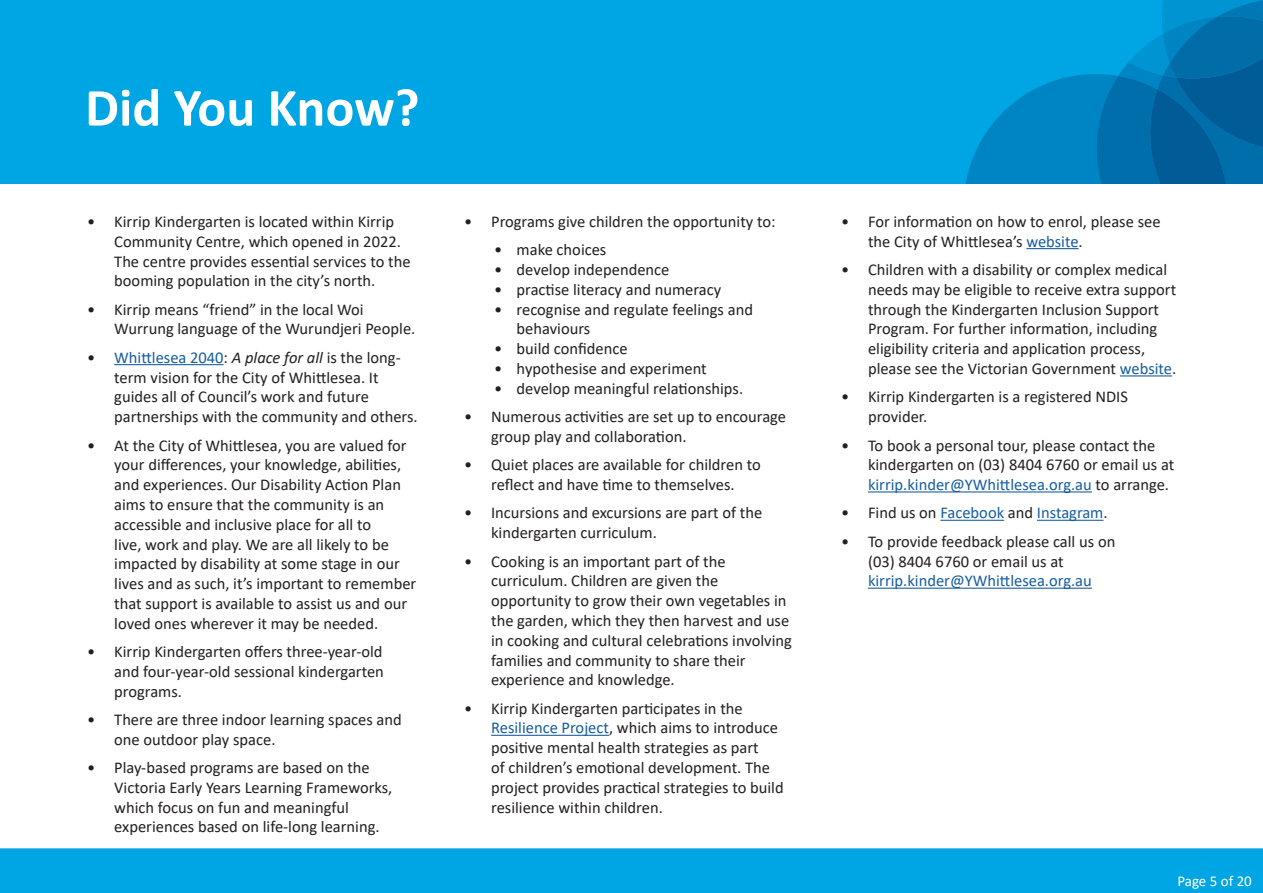
<style>
.page{position:relative;width:1263px;height:893px;background:#fff}
.page>*{position:absolute;margin:0;border:0;box-sizing:border-box;transform-origin:0 0}
.t1{font:700 54px "Calibri";color:#fff}
.t2{font:16.5px/19.8px "Calibri";color:#231f20}
.t3{font:16.5px "Calibri";color:#175d9e}
.t4{font:15px "Calibri";color:#fff}
.s1{color:#175d9e}
.s2{font-style:italic}
.s3{color:#231f20}
</style>
<div class="page">
<div style="left:0;top:0;width:1263px;height:184px;background:#00a5e3"></div>
<svg style="left:966px;top:0;width:297px;height:184px"></svg>
<hr style="left:114px;top:364px;width:110px;height:1px;background:#175d9e">
<div style="left:0;top:848px;width:1263px;height:45px;background:#00a5e3"></div>
<hr style="left:491px;top:735px;width:118px;height:1px;background:#175d9e">
<hr style="left:1026px;top:248px;width:53px;height:1px;background:#175d9e">
<hr style="left:1120px;top:375px;width:52px;height:1px;background:#175d9e">
<hr style="left:868px;top:491px;width:224px;height:1px;background:#175d9e">
<hr style="left:940px;top:520px;width:64px;height:1px;background:#175d9e">
<hr style="left:1037px;top:520px;width:66px;height:1px;background:#175d9e">
<hr style="left:868px;top:588px;width:224px;height:1px;background:#175d9e">
<p class="t1" style="left:85px;top:69px;width:336px">Did You Know?</p>
<p class="t2" style="left:114px;top:211px;width:298px;text-indent:-27px">• Kirrip Kindergarten is located within Kirrip Community Centre, which opened in 2022.<br>The centre provides essential services to the booming population in the city’s north.</p>
<p class="t2" style="left:114px;top:299px;width:303px;text-indent:-27px">• Kirrip means “friend” in the local Woi<br>Wurrung language of the Wurundjeri People.</p>
<p class="t2" style="left:114px;top:347px;width:305px;text-indent:-27px">• <span class="s1">Whittlesea 2040</span>: <span class="s2">A place for all</span> is the long&shy;term vision for the City of Whittlesea. It guides all of Council’s work and future partnerships with the community and others.</p>
<p class="t2" style="left:114px;top:435px;width:303px;text-indent:-27px">• At the City of Whittlesea, you are valued for your differences, your knowledge, abilities, and experiences. Our Disability Action Plan aims to ensure that the community is an accessible and inclusive place for all to<br>live, work and play. We are all likely to be impacted by disability at some stage in our lives and as such, it’s important to remember that support is available to assist us and our loved ones wherever it may be needed.</p>
<p class="t2" style="left:114px;top:641px;width:271px;text-align:justify;text-indent:-27px">• Kirrip Kindergarten offers three-year-old and four-year-old sessional kindergarten programs.</p>
<p class="t2" style="left:114px;top:709px;width:289px;text-indent:-27px">• There are three indoor learning spaces and one outdoor play space.</p>
<p class="t2" style="left:114px;top:757px;width:280px;text-indent:-27px">• Play-based programs are based on the Victoria Early Years Learning Frameworks, which focus on fun and meaningful experiences based on life-long learning.</p>
<p class="t2" style="left:464px;top:211px;width:313px">• Programs give children the opportunity to:</p>
<p class="t2" style="left:494px;top:239px;width:114px">• make choices</p>
<p class="t2" style="left:494px;top:259px;width:177px">• develop independence</p>
<p class="t2" style="left:494px;top:279px;width:229px">• practise literacy and numeracy</p>
<p class="t2" style="left:517px;top:299px;width:238px;text-indent:-22px">• recognise and regulate feelings and behaviours</p>
<p class="t2" style="left:494px;top:338px;width:135px">• build confidence</p>
<p class="t2" style="left:494px;top:358px;width:214px">• hypothesise and experiment</p>
<p class="t2" style="left:494px;top:378px;width:251px">• develop meaningful relationships.</p>
<p class="t2" style="left:491px;top:406px;width:296px;text-indent:-27px">• Numerous activities are set up to encourage group play and collaboration.</p>
<p class="t2" style="left:464px;top:454px;width:298px;text-align:center">• Quiet places are available for children to reflect and have time to themselves.</p>
<p class="t2" style="left:491px;top:503px;width:273px;text-indent:-27px">• Incursions and excursions are part of the kindergarten curriculum.</p>
<p class="t2" style="left:491px;top:551px;width:302px;text-indent:-27px">• Cooking is an important part of the curriculum. Children are given the opportunity to grow their own vegetables in the garden, which they then harvest and use in cooking and cultural celebrations involving families and community to share their experience and knowledge.</p>
<p class="t2" style="left:491px;top:698px;width:294px;text-indent:-27px">• Kirrip Kindergarten participates in the <span class="s1">Resilience Project</span>, which aims to introduce positive mental health strategies as part<br>of children’s emotional development. The project provides practical strategies to build resilience within children.</p>
<p class="t2" style="left:868px;top:211px;width:294px;text-indent:-27px">• For information on how to enrol, please see the City of Whittlesea’s <span class="s1">website</span>.</p>
<p class="t2" style="left:868px;top:259px;width:310px;text-indent:-27px">• Children with a disability or complex medical needs may be eligible to receive extra support through the Kindergarten Inclusion Support Program. For further information, including eligibility criteria and application process, please see the Victorian Government <span class="s1">website</span>.</p>
<p class="t2" style="left:868px;top:387px;width:261px;text-indent:-27px">• Kirrip Kindergarten is a registered NDIS provider.</p>
<p class="t2" style="left:868px;top:435px;width:308px;text-indent:-27px">• To book a personal tour, please contact the kindergarten on (03) 8404 6760 or email us at <span class="s1">kirrip.kinder@YWhittlesea.org.au</span> to arrange.</p>
<p class="t3" style="left:841px;top:501px;width:268px"><span class="s3">• Find us on</span> Facebook <span class="s3">and</span> Instagram<span class="s3">.</span></p>
<p class="t2" style="left:868px;top:531px;width:249px;text-indent:-27px">• To provide feedback please call us on (03) 8404 6760 or email us at <span class="s1">kirrip.kinder@YWhittlesea.org.au</span></p>
<p class="t4" style="left:1177px;top:871px;width:76px">Page 5 of 20</p>
</div>
